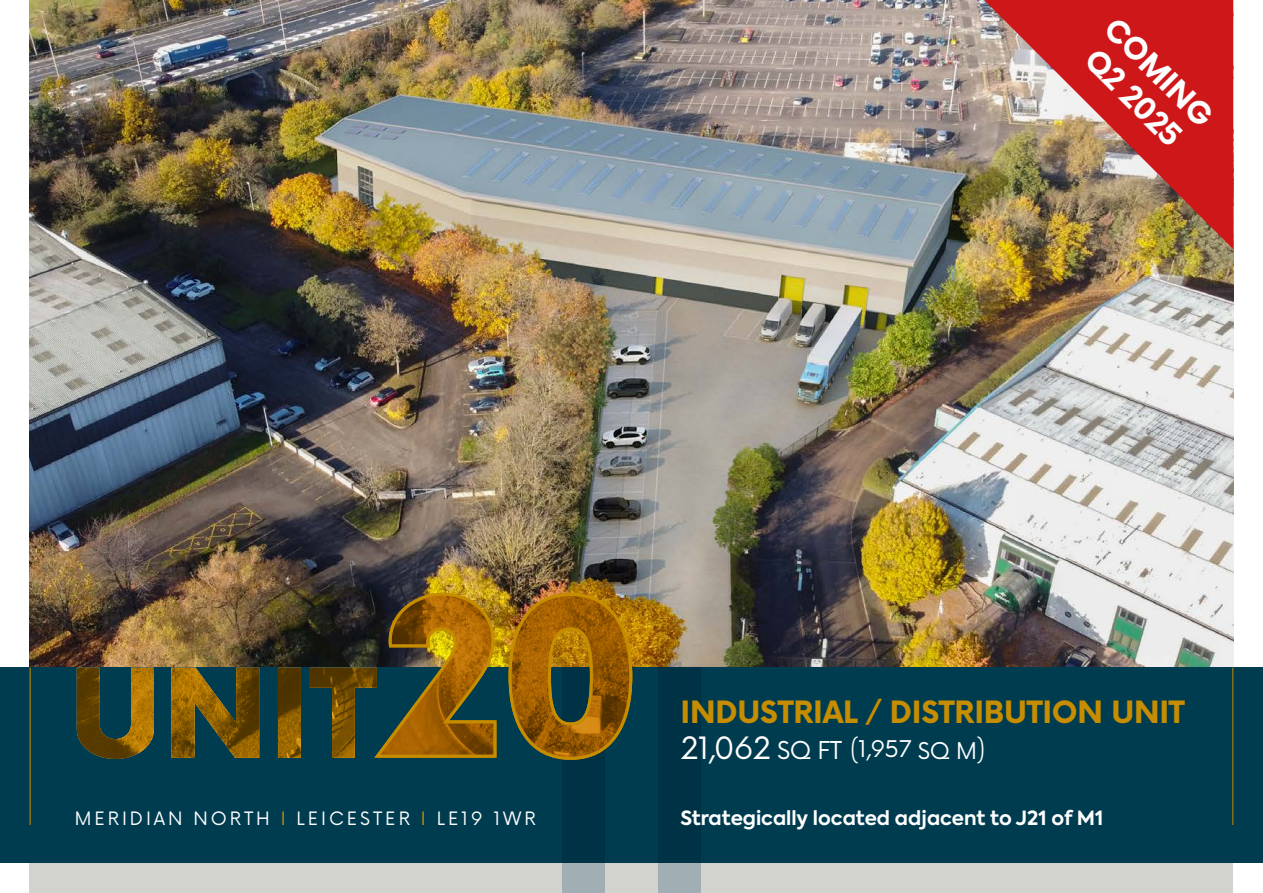
<style>
.page{position:relative;width:1263px;height:893px;background:#fff}
.page>*{position:absolute;margin:0;border:0;box-sizing:border-box;transform-origin:0 0}
.t1{font:700 30px "Now";letter-spacing:-.01em;color:#c68d00}
.t2{font:700 30px/36px "Now";color:#fff}
.t3{font:22.5px "Now";color:#fff}
.t4{font:700 19.5px "Axiforma";color:#fff}
.t5{font:18px "Now";letter-spacing:.165em;color:#fff}
.s1{color:#c68d00}
.s2{font-size:22.5px}
.s3{font-size:30px}
.s4{font-size:24px}
</style>
<div class="page">
<img style="left:30px;top:0;width:1203px;height:668px">
<div style="left:30px;top:863px;width:1203px;height:30px;background:#d2d2ce"></div>
<div style="left:0;top:668px;width:1263px;height:195px;background:#003c50"></div>
<svg style="left:562px;top:863px;width:43px;height:30px"></svg>
<svg style="left:658px;top:863px;width:43px;height:30px"></svg>
<hr style="left:30px;top:668px;width:1px;height:157px;background:#c68d00">
<hr style="left:1232px;top:668px;width:1px;height:157px;background:#c68d00">
<img style="left:984px;top:0;width:249px;height:249px">
<img style="left:77px;top:591px;width:557px;height:169px">
<h1 class="t2" style="left:1123px;top:10px;width:141px;rotate:45deg">COMING<br>Q2 2025</h1>
<p class="t5" style="left:75px;top:804px;width:462px">MERIDIAN NORTH <span class="s1">I</span> LEICESTER <span class="s1">I</span> LE19 1WR</p>
<h1 class="t1" style="left:681px;top:689px;width:506px">INDUSTRIAL <span class="s2">/</span> DISTRIBUTION UNIT</h1>
<p class="t3" style="left:680px;top:731px;width:306px"><span class="s3">21,062</span> <span class="s4">SQ FT</span> (1,957 SQ M)</p>
<p class="t4" style="left:680px;top:805px;width:424px">Strategically located adjacent to J21 of M1</p>
</div>
